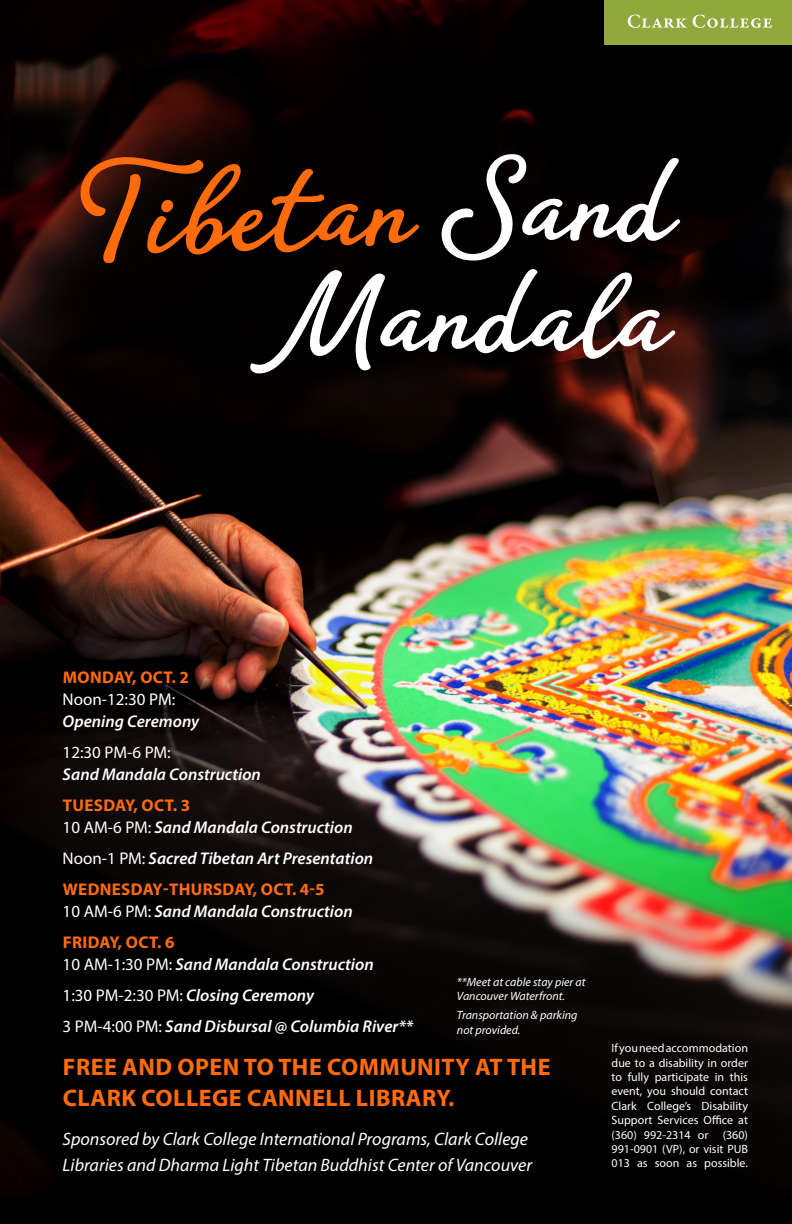
<style>
.page{position:relative;width:792px;height:1224px;background:#fff}
.page>*{position:absolute;margin:0;border:0;box-sizing:border-box;transform-origin:0 0}
.t1{font:700 24px/31px "Myriad Pro";letter-spacing:.02em;color:#ff6b0d}
.t2{font:italic 18px/26px "Myriad Pro";color:#fff}
.t3{font:italic 600 17px/22px "Myriad Pro";color:#fff}
.t4{font:700 17px/22px "Myriad Pro";letter-spacing:.02em;color:#ff6b0d}
.t5{font:12px/14.4px "Myriad Pro";color:#fff;text-align:justify}
.t6{font:italic 12px/14.4px "Myriad Pro";color:#fff}
.s1{font-weight:700;font-style:normal;color:#ff6b0d}
.s2{font-weight:400;font-style:normal}
.s3{font-weight:400;color:#fff}
.s4{font-weight:600;font-style:italic;color:#fff}
</style>
<div class="page">
<img style="left:0;top:0;width:792px;height:1224px">
<svg style="left:78px;top:156px;width:342px;height:107px;background:#411a04"></svg>
<svg style="left:439px;top:152px;width:241px;height:109px"></svg>
<svg style="left:249px;top:269px;width:426px;height:105px"></svg>
<div style="left:604px;top:0;width:188px;height:44px;background:#91a83c"></div>
<svg style="left:628px;top:15px;width:144px;height:13px"></svg>
<p class="t3" style="left:63px;top:666px;width:138px"><span class="s1">MONDAY, OCT. 2<br></span><span class="s2">Noon-12:30 PM:<br></span>Opening Ceremony</p>
<p class="t3" style="left:63px;top:741px;width:200px"><span class="s2">12:30 PM-6 PM:<br></span>Sand Mandala Construction</p>
<p class="t3" style="left:63px;top:794px;width:292px"><span class="s1">TUESDAY, OCT. 3<br></span><span class="s2">10 AM-6 PM:</span> Sand Mandala Construction</p>
<p class="t3" style="left:63px;top:847px;width:312px"><span class="s2">Noon-1 PM:</span> Sacred Tibetan Art Presentation</p>
<p class="t4" style="left:63px;top:878px;width:292px">WEDNESDAY-THURSDAY, OCT. 4-5<br><span class="s3">10 AM-6 PM:</span> <span class="s4">Sand Mandala Construction</span></p>
<p class="t3" style="left:63px;top:931px;width:313px"><span class="s1">FRIDAY, OCT. 6<br></span><span class="s2">10 AM-1:30 PM:</span> Sand Mandala Construction</p>
<p class="t3" style="left:63px;top:984px;width:253px"><span class="s2">1:30 PM-2:30 PM:</span> Closing Ceremony</p>
<p class="t3" style="left:63px;top:1015px;width:352px"><span class="s2">3 PM-4:00 PM:</span> Sand Disbursal @ Columbia River**</p>
<p class="t6" style="left:457px;top:975px;width:130px">**Meet at cable stay pier at<br>Vancouver Waterfront.</p>
<p class="t6" style="left:457px;top:1008px;width:122px">Transportation &amp; parking not provided.</p>
<p class="t1" style="left:63px;top:1050px;width:489px">FREE AND OPEN TO THE COMMUNITY AT THE<br>CLARK COLLEGE CANNELL LIBRARY.</p>
<p class="t2" style="left:63px;top:1126px;width:471px">Sponsored by Clark College International Programs, Clark College<br>Libraries and Dharma Light Tibetan Buddhist Center of Vancouver</p>
<p class="t5" style="left:612px;top:1041px;width:138px">If you need accommodation due to a disability in order to fully participate in this event, you should contact Clark College’s Disability Support Services Office at (360) 992-2314 or (360)<br>991-0901 (VP), or visit PUB 013 as soon as possible.</p>
</div>
